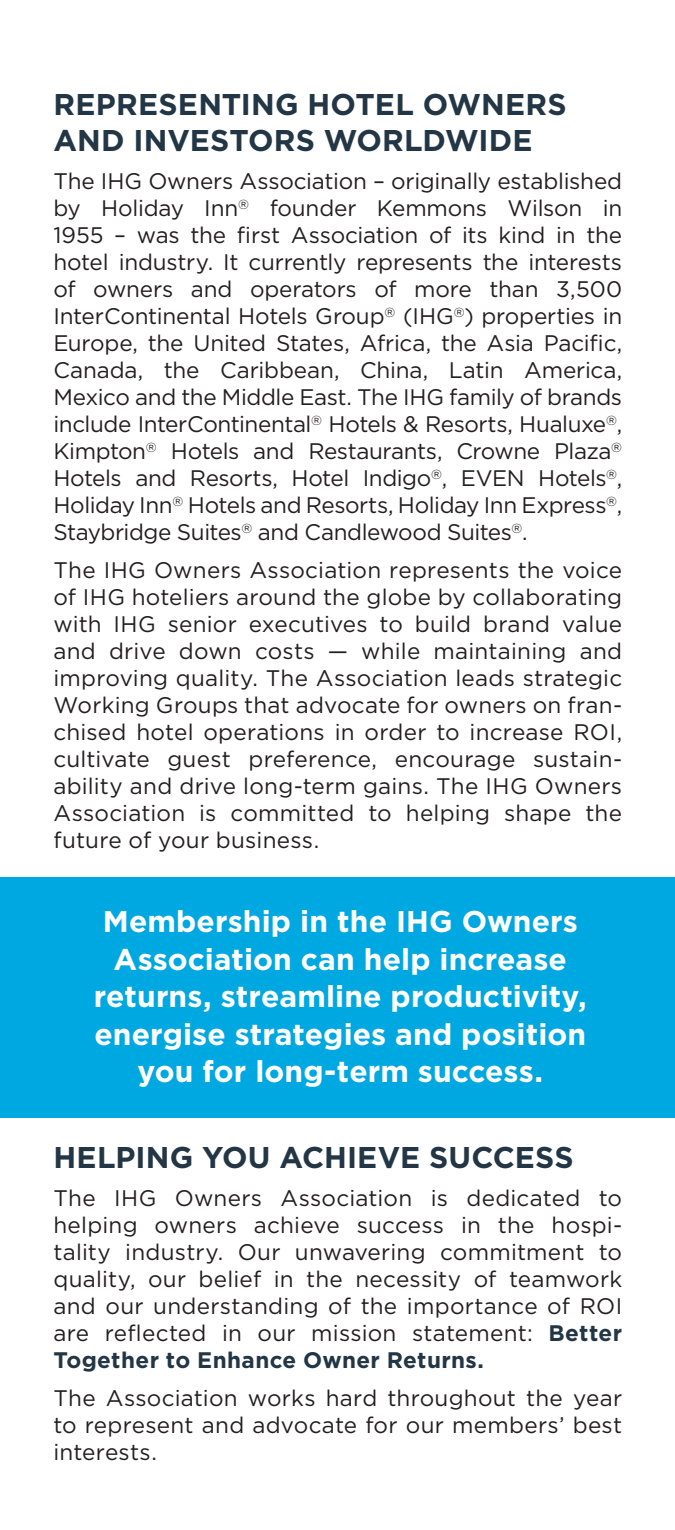
<style>
.page{position:relative;width:675px;height:1530px;background:#fff}
.page>*{position:absolute;margin:0;border:0;box-sizing:border-box;transform-origin:0 0}
.t1{font:700 30px/37.5px "Gotham";letter-spacing:.005em;color:#fff;text-align:center}
.t2{font:700 30px/36px "Gotham";letter-spacing:.005em;color:#233645}
.t3{font:22.5px/27px "Gotham";letter-spacing:.01em;color:#231f20;text-align:justify}
.s1{font-weight:700;color:#233645}
</style>
<div class="page">
<div style="left:0;top:878px;width:675px;height:240px;background:#00a8e1"></div>
<p class="t2" style="left:53px;top:85px;width:515px">REPRESENTING HOTEL OWNERS<br>AND INVESTORS WORLDWIDE</p>
<p class="t3" style="left:53px;top:167px;width:570px">The IHG Owners Association – originally established by Holiday Inn<sup>®</sup> founder Kemmons Wilson in 1955 – was the first Association of its kind in the hotel industry. It currently represents the interests of owners and operators of more than 3,500<br>InterContinental Hotels Group<sup>®</sup> (IHG<sup>®</sup>) properties in Europe, the United States, Africa, the Asia Pacific, Canada, the Caribbean, China, Latin America, Mexico and the Middle East. The IHG family of brands include InterContinental<sup>®</sup> Hotels &amp; Resorts, Hualuxe<sup>®</sup>, Kimpton<sup>®</sup> Hotels and Restaurants, Crowne Plaza<sup>® </sup>Hotels and Resorts, Hotel Indigo<sup>®</sup>, EVEN Hotels<sup>®</sup>, Holiday Inn<sup>®</sup> Hotels and Resorts, Holiday Inn Express<sup>®</sup>, Staybridge Suites<sup>®</sup> and Candlewood Suites<sup>®</sup>.</p>
<p class="t3" style="left:53px;top:556px;width:570px">The IHG Owners Association represents the voice of IHG hoteliers around the globe by collaborating with IHG senior executives to build brand value and drive down costs — while maintaining and improving quality. The Association leads strategic Working Groups that advocate for owners on fran&shy;chised hotel operations in order to increase ROI, cultivate guest preference, encourage sustain&shy;ability and drive long-term gains. The IHG Owners Association is committed to helping shape the future of your business.</p>
<p class="t1" style="left:94px;top:902px;width:494px">Membership in the IHG Owners<br>Association can help increase returns, streamline productivity, energise strategies and position you for long-term success.</p>
<p class="t2" style="left:53px;top:1138px;width:522px">HELPING YOU ACHIEVE SUCCESS</p>
<p class="t3" style="left:53px;top:1184px;width:570px">The IHG Owners Association is dedicated to helping owners achieve success in the hospi&shy;tality industry. Our unwavering commitment to quality, our belief in the necessity of teamwork and our understanding of the importance of ROI are reflected in our mission statement: <span class="s1">Better Together to Enhance Owner Returns.</span></p>
<p class="t3" style="left:53px;top:1384px;width:570px">The Association works hard throughout the year to represent and advocate for our members’ best interests.</p>
</div>
